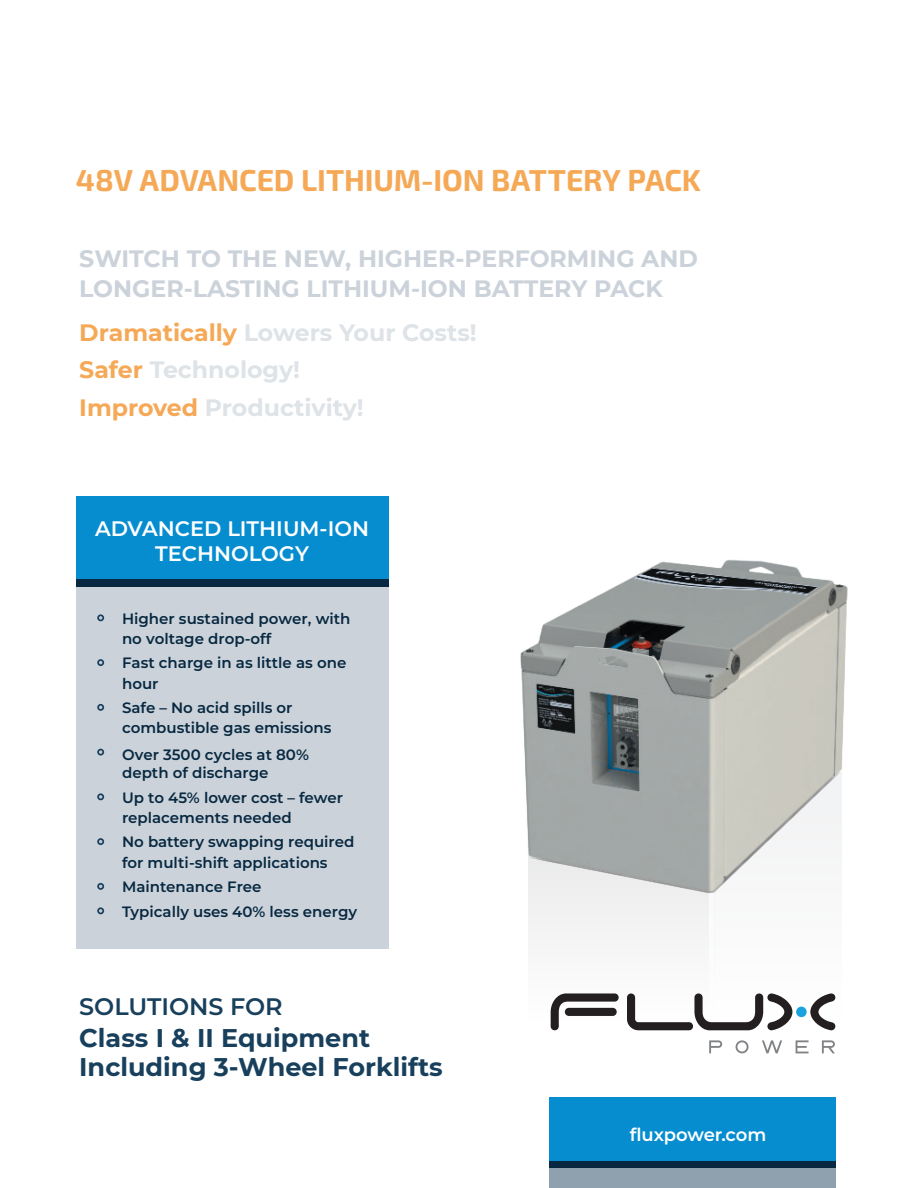
<style>
.page{position:relative;width:918px;height:1188px;background:#fff}
.page>*{position:absolute;margin:0;border:0;box-sizing:border-box;transform-origin:0 0}
.t1{font:700 30.3px "Exo 2";letter-spacing:-.005em;color:#f5a957}
.t2{font:700 25.5px/28.5px "Montserrat";color:#18405c}
.t3{font:600 23.85px "Montserrat";color:#18405c}
.t4{font:700 23.7px/30px "Montserrat";color:#cbd2da}
.t5{font:700 23.7px/37px "Montserrat";color:#dee3e7}
.t6{font:600 21px/25.2px "Montserrat";color:#fff;text-align:center}
.t7{font:600 18px "Montserrat";letter-spacing:-.01em;color:#fff}
.t8{font:600 15px/20.2px "Montserrat";color:#072840}
.s1{color:#f5a957}
</style>
<div class="page">
<div style="left:550px;top:1097px;width:286px;height:64px;background:#068dcf"></div>
<div style="left:550px;top:1167px;width:286px;height:21px;background:#8fa0af"></div>
<div style="left:550px;top:1161px;width:286px;height:6px;background:#072840"></div>
<div style="left:76px;top:587px;width:312px;height:361px;background:#cbd2da"></div>
<svg style="left:97px;top:614px;width:7px;height:7px"></svg>
<svg style="left:99px;top:616px;width:3px;height:4px"></svg>
<svg style="left:97px;top:659px;width:7px;height:7px"></svg>
<svg style="left:97px;top:704px;width:7px;height:7px"></svg>
<svg style="left:97px;top:749px;width:7px;height:7px"></svg>
<svg style="left:99px;top:750px;width:3px;height:4px"></svg>
<svg style="left:97px;top:793px;width:7px;height:7px"></svg>
<svg style="left:99px;top:795px;width:3px;height:4px"></svg>
<svg style="left:97px;top:838px;width:7px;height:7px"></svg>
<svg style="left:97px;top:883px;width:7px;height:7px"></svg>
<svg style="left:97px;top:907px;width:7px;height:7px"></svg>
<svg style="left:99px;top:909px;width:3px;height:4px"></svg>
<div style="left:76px;top:579px;width:312px;height:8px;background:#072840"></div>
<div style="left:76px;top:496px;width:312px;height:83px;background:#068dcf"></div>
<div style="left:529px;top:825px;width:180px;height:214px;background:#f8f8f8"></div>
<div style="left:714px;top:772px;width:128px;height:268px;background:#fbfcfc"></div>
<img style="left:520px;top:559px;width:328px;height:372px">
<svg style="left:551px;top:993px;width:68px;height:37px"></svg>
<svg style="left:627px;top:993px;width:208px;height:37px"></svg>
<svg style="left:709px;top:1040px;width:13px;height:13px"></svg>
<svg style="left:736px;top:1040px;width:13px;height:13px"></svg>
<svg style="left:762px;top:1040px;width:20px;height:13px"></svg>
<svg style="left:796px;top:1040px;width:13px;height:13px"></svg>
<svg style="left:822px;top:1040px;width:13px;height:13px"></svg>
<h1 class="t1" style="left:76px;top:158px;width:627px">48V ADVANCED LITHIUM-ION BATTERY PACK</h1>
<h3 class="t4" style="left:79px;top:242px;width:620px">SWITCH TO THE NEW, HIGHER-PERFORMING AND<br>LONGER-LASTING LITHIUM-ION BATTERY PACK</h3>
<h3 class="t5" style="left:79px;top:313px;width:399px"><span class="s1">Dramatically</span> Lowers Your Costs!<br><span class="s1">Safer</span> Technology!<br><span class="s1">Improved</span> Productivity!</h3>
<h3 class="t6" style="left:95px;top:515px;width:276px">ADVANCED LITHIUM-ION<br>TECHNOLOGY</h3>
<p class="t8" style="left:122px;top:609px;width:230px;line-height:19.6px">Higher sustained power, with no voltage drop-off</p>
<p class="t8" style="left:122px;top:652px;width:226px">Fast charge in as little as one hour</p>
<p class="t8" style="left:122px;top:697px;width:211px">Safe – No acid spills or combustible gas emissions</p>
<p class="t8" style="left:122px;top:745px;width:188px;line-height:18.5px">Over 3500 cycles at 80% depth of discharge</p>
<p class="t8" style="left:122px;top:787px;width:222px">Up to 45% lower cost – fewer replacements needed</p>
<p class="t8" style="left:122px;top:831px;width:234px">No battery swapping required for multi-shift applications</p>
<p class="t8" style="left:122px;top:874px;width:237px;line-height:24.5px">Maintenance Free<br>Typically uses 40% less energy</p>
<h3 class="t3" style="left:79px;top:990px;width:205px">SOLUTIONS FOR</h3>
<h2 class="t2" style="left:79px;top:1023px;width:365px">Class I &amp; II Equipment<br>Including 3-Wheel Forklifts</h2>
<p class="t7" style="left:630px;top:1122px;width:138px">fluxpower.com</p>
</div>
